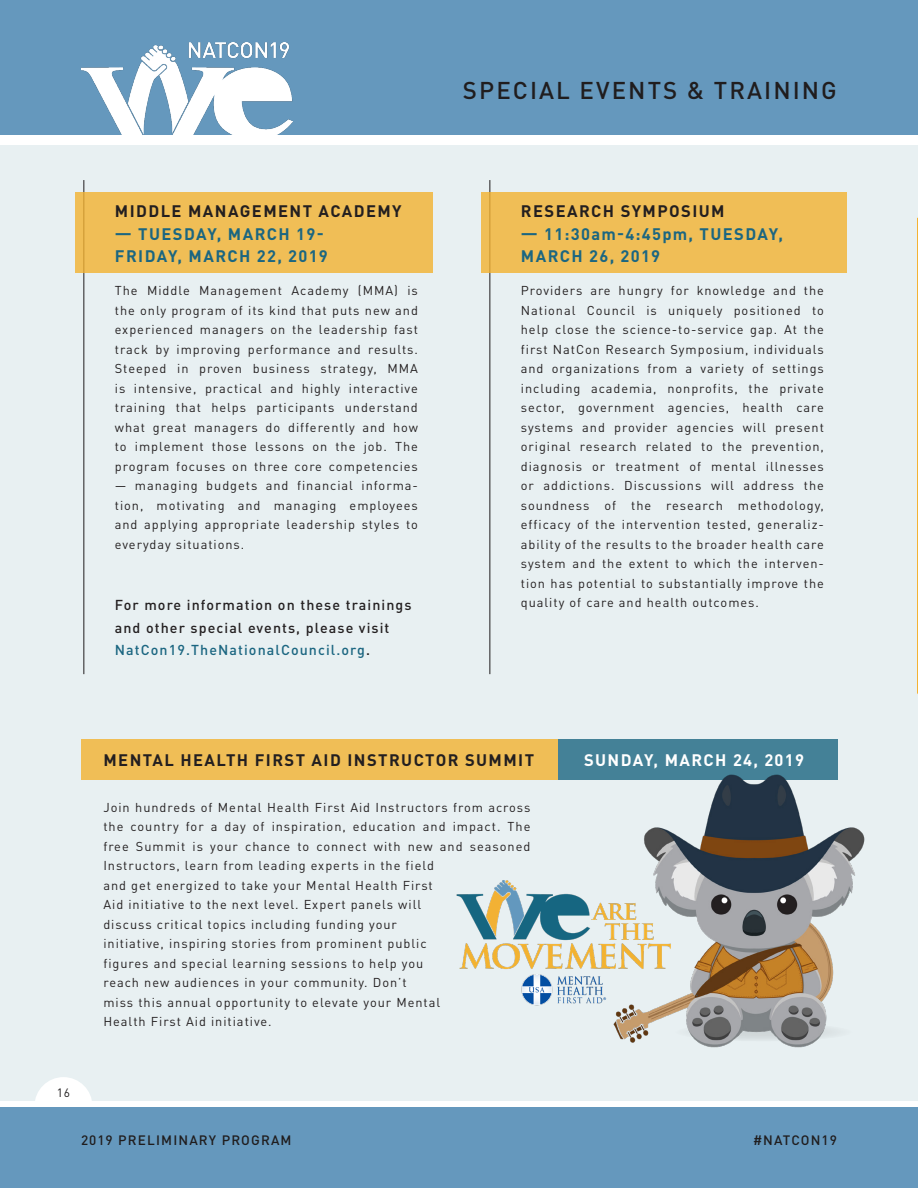
<style>
.page{position:relative;width:918px;height:1188px;background:#fff}
.page>*{position:absolute;margin:0;border:0;box-sizing:border-box;transform-origin:0 0}
.t1{font:500 24px "DIN Pro";letter-spacing:.085em;color:#201d1e}
.t2{font:700 16.5px "DIN Pro";letter-spacing:.085em;color:#231f20}
.t3{font:700 16.5px/22.5px "DIN Pro";letter-spacing:.085em;color:#1b6681}
.t4{font:700 16.5px "DIN Pro";letter-spacing:.085em;color:#fff}
.t5{font:500 14.25px/22.5px "DIN Pro";letter-spacing:.075em;color:#231f20}
.t6{font:500 13.5px "DIN Pro";letter-spacing:.085em;color:#201d1e}
.t7{font:12.75px/19.5px "DIN Pro";letter-spacing:.075em;color:#231f20;text-align:justify}
.t8{font:12px "DIN Pro";color:#201d1e}
.s1{color:#1b6681}
</style>
<div class="page">
<div style="left:0;top:0;width:918px;height:135px;background:#6598bd"></div>
<div style="left:0;top:145px;width:918px;height:956px;background:#e8f0f2"></div>
<div style="left:35px;top:1077px;width:57px;height:58px;background:#fff;border-radius:50%"></div>
<div style="left:0;top:1107px;width:918px;height:81px;background:#6598bd"></div>
<img style="left:81px;top:42px;width:212px;height:93px">
<img style="left:456px;top:880px;width:112px;height:126px">
<div style="left:558px;top:739px;width:279px;height:41px;background:#448197"></div>
<div style="left:81px;top:739px;width:477px;height:41px;background:#f0be56"></div>
<img style="left:568px;top:757px;width:297px;height:291px">
<hr style="left:83px;top:180px;width:1px;height:494px;background:#201d1e">
<div style="left:75px;top:192px;width:358px;height:81px;background:#f0be56"></div>
<hr style="left:489px;top:180px;width:1px;height:494px;background:#201d1e">
<div style="left:481px;top:192px;width:365px;height:81px;background:#f0be56"></div>
<img style="left:917px;top:169px;width:1px;height:697px">
<p class="t1" style="left:463px;top:71px;width:375px">SPECIAL EVENTS &amp; TRAINING</p>
<p class="t2" style="left:115px;top:198px;width:288px">MIDDLE MANAGEMENT ACADEMY</p>
<p class="t3" style="left:115px;top:221px;width:210px">— TUESDAY, MARCH 19-</p>
<p class="t3" style="left:115px;top:243px;width:214px">FRIDAY, MARCH 22, 2019</p>
<p class="t7" style="left:115px;top:280px;width:305px">The Middle Management Academy (MMA) is the only program of its kind that puts new and experienced managers on the leadership fast track by improving performance and results.<br>Steeped in proven business strategy, MMA is intensive, practical and highly interactive training that helps participants understand what great managers do differently and how to implement those lessons on the job. The program focuses on three core competencies</p>
<p class="t7" style="left:115px;top:475px;width:305px">— managing budgets and financial informa&shy;tion, motivating and managing employees and applying appropriate leadership styles to everyday situations.</p>
<p class="t5" style="left:115px;top:592px;width:298px">For more information on these trainings and other special events, please visit<br><span class="s1">NatCon19.TheNationalCouncil.org</span>.</p>
<p class="t2" style="left:521px;top:198px;width:205px">RESEARCH SYMPOSIUM</p>
<p class="t3" style="left:521px;top:221px;width:264px">— 11:30am-4:45pm, TUESDAY,<br>MARCH 26, 2019</p>
<p class="t7" style="left:521px;top:280px;width:305px">Providers are hungry for knowledge and the National Council is uniquely positioned to help close the science-to-service gap. At the first NatCon Research Symposium, individuals and organizations from a variety of settings including academia, nonprofits, the private sector, government agencies, health care systems and provider agencies will present original research related to the prevention, diagnosis or treatment of mental illnesses or addictions. Discussions will address the soundness of the research methodology, efficacy of the intervention tested, generaliz&shy;ability of the results to the broader health care system and the extent to which the interven&shy;tion has potential to substantially improve the quality of care and health outcomes.</p>
<p class="t2" style="left:103px;top:746px;width:432px">MENTAL HEALTH FIRST AID INSTRUCTOR SUMMIT</p>
<p class="t4" style="left:584px;top:746px;width:221px">SUNDAY, MARCH 24, 2019</p>
<p class="t7" style="left:103px;top:796px;width:429px">Join hundreds of Mental Health First Aid Instructors from across the country for a day of inspiration, education and impact. The free Summit is your chance to connect with new and seasoned Instructors, learn from leading experts in the field</p>
<p class="t7" style="left:103px;top:874px;width:331px">and get energized to take your Mental Health First</p>
<p class="t7" style="left:103px;top:894px;width:319px">Aid initiative to the next level. Expert panels will</p>
<p class="t7" style="left:103px;top:913px;width:295px">discuss critical topics including funding your</p>
<p class="t7" style="left:103px;top:933px;width:325px">initiative, inspiring stories from prominent public figures and special learning sessions to help you</p>
<p class="t7" style="left:103px;top:972px;width:305px">reach new audiences in your community. Don’t</p>
<p class="t7" style="left:103px;top:991px;width:338px">miss this annual opportunity to elevate your Mental</p>
<p class="t7" style="left:103px;top:1011px;width:170px">Health First Aid initiative.</p>
<p class="t8" style="left:57px;top:1084px;width:15px">16</p>
<p class="t6" style="left:81px;top:1130px;width:212px">2019 PRELIMINARY PROGRAM</p>
<p class="t6" style="left:753px;top:1130px;width:85px">#NATCON19</p>
</div>
